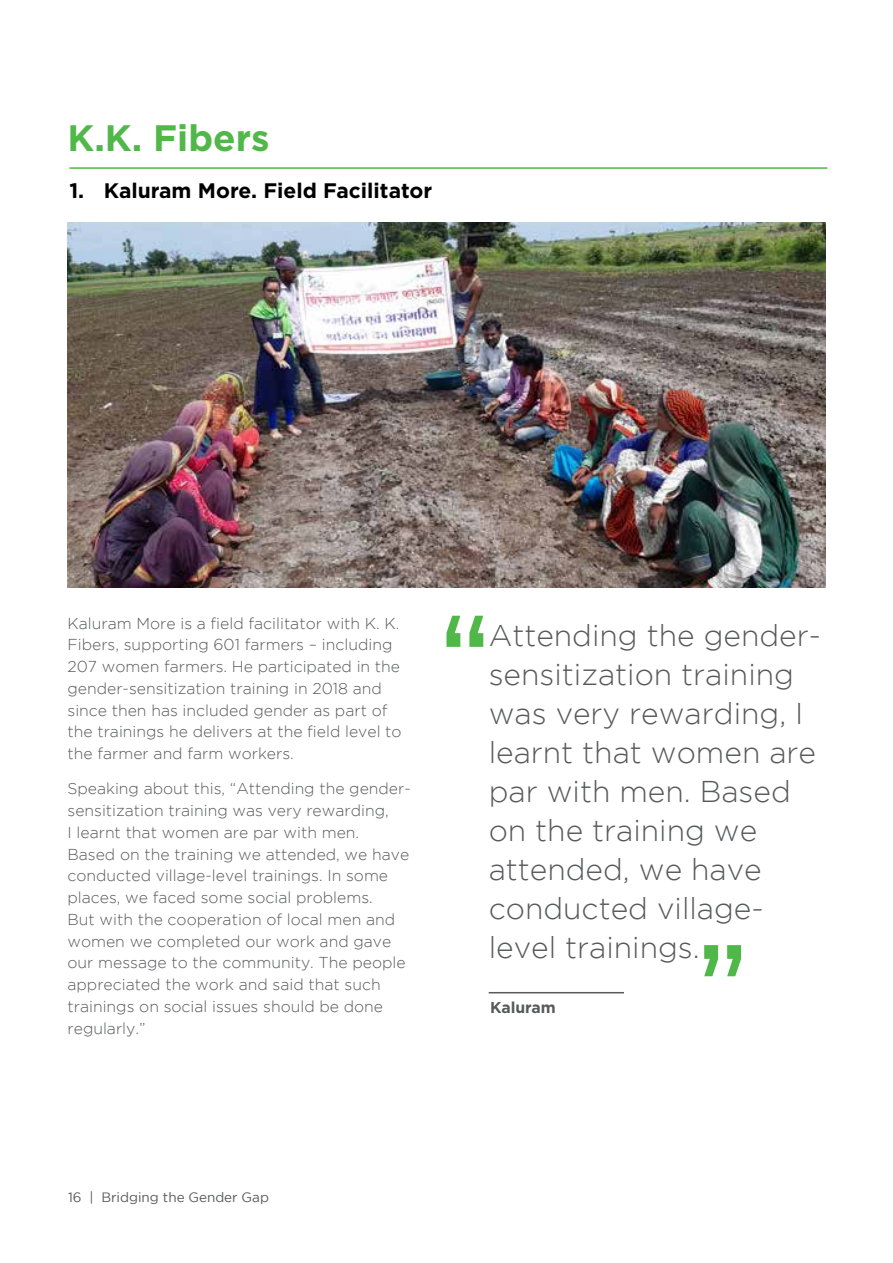
<style>
.page{position:relative;width:893px;height:1263px;background:#fff}
.page>*{position:absolute;margin:0;border:0;box-sizing:border-box;transform-origin:0 0}
.t1{font:700 36.75px "Gotham";color:#50b848}
.t2{font:300 30px/39px "Gotham";color:#58595b}
.t3{font:700 21px "Gotham";color:#000}
.t4{font:300 15.75px/21.8px "Gotham";color:#58595b}
.t5{font:700 15.75px "Gotham";color:#58595b}
.t6{font:13.5px "Gotham";color:#58595b}
</style>
<div class="page">
<hr style="left:69px;top:167px;width:758px;height:2px;background:#50b848">
<img style="left:68px;top:222px;width:757px;height:365px">
<svg style="left:446px;top:616px;width:37px;height:31px"></svg>
<svg style="left:704px;top:945px;width:37px;height:31px"></svg>
<hr style="left:489px;top:992px;width:135px;height:1px;background:#58595b">
<h1 class="t1" style="left:68px;top:114px;width:204px">K.K. Fibers</h1>
<h3 class="t3" style="left:69px;top:177px;width:364px">1. Kaluram More. Field Facilitator</h3>
<p class="t4" style="left:68px;top:612px;width:336px">Kaluram More is a field facilitator with K. K.<br>Fibers, supporting 601 farmers – including 207 women farmers. He participated in the gender-sensitization training in 2018 and since then has included gender as part of the trainings he delivers at the field level to the farmer and farm workers.</p>
<p class="t4" style="left:68px;top:778px;width:345px">Speaking about this, “Attending the gender&shy;sensitization training was very rewarding,<br>I learnt that women are par with men.<br>Based on the training we attended, we have conducted village-level trainings. In some places, we faced some social problems.<br>But with the cooperation of local men and women we completed our work and gave our message to the community. The people appreciated the work and said that such trainings on social issues should be done regularly.”</p>
<p class="t6" style="left:68px;top:1188px;width:203px">16 | Bridging the Gender Gap</p>
<h2 class="t2" style="left:489px;top:616px;width:334px">Attending the gender&shy;sensitization training was very rewarding, I learnt that women are par with men. Based on the training we attended, we have conducted village&shy;level trainings.</h2>
<p class="t5" style="left:490px;top:997px;width:67px">Kaluram</p>
</div>
